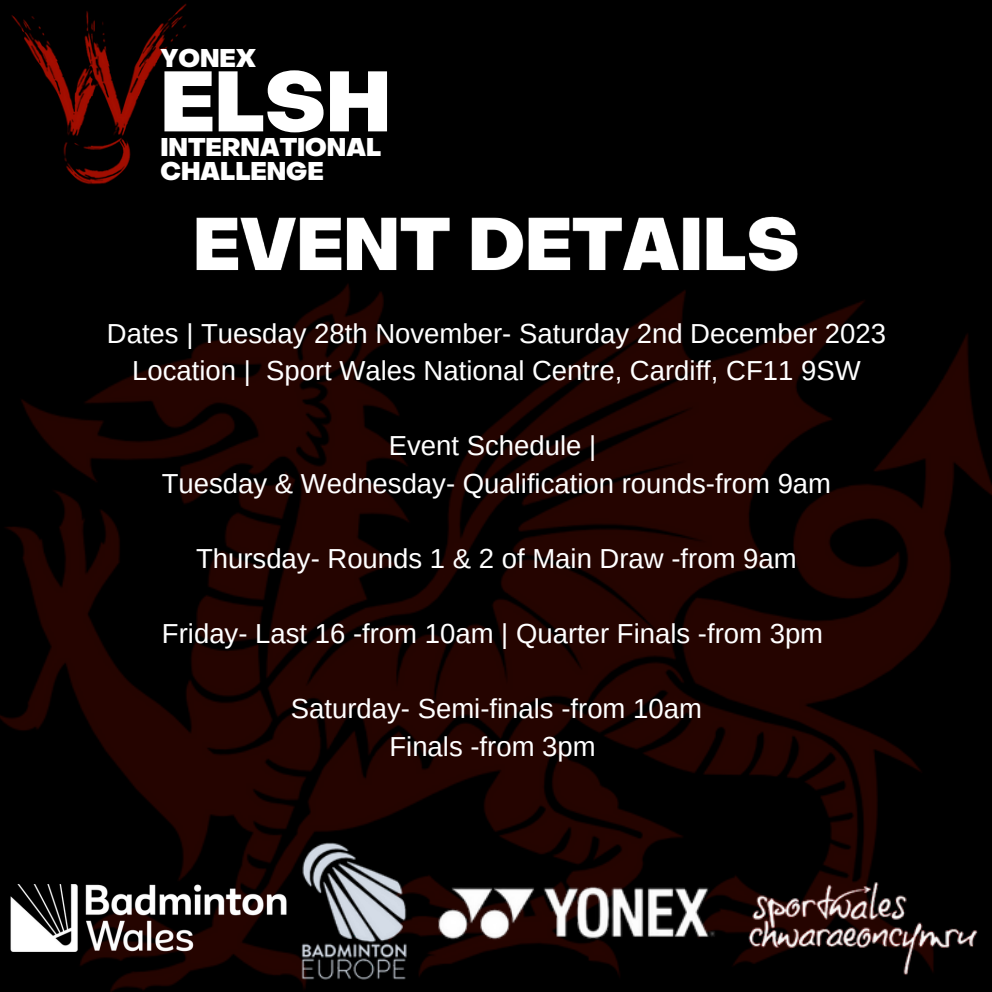
<style>
.page{position:relative;width:992px;height:992px;background:#000}
.page>*{position:absolute;margin:0;border:0;box-sizing:border-box;transform-origin:0 0}
.t1{font:800 83.75px "Object Sans";color:#fff}
.t2{font:27.5px "Arimo";color:#fff}
.t3{font:800 25px "Object Sans";color:#fff}
</style>
<div class="page">
<img style="left:0;top:295px;width:992px;height:697px">
<img style="left:11px;top:3px;width:176px;height:182px">
<img style="left:196px;top:216px;width:602px;height:79px">
<img style="left:747px;top:874px;width:233px;height:106px">
<img style="left:0;top:857px;width:300px;height:122px">
<img style="left:300px;top:841px;width:108px;height:139px">
<img style="left:407px;top:857px;width:334px;height:124px">
<p class="t3" style="left:160px;top:48px;width:97px">YONEX</p>
<p class="t1" style="left:160px;top:69px;width:232px">ELSH</p>
<p class="t3" style="left:160px;top:137px;width:222px">INTERNATIONAL</p>
<p class="t3" style="left:160px;top:161px;width:165px">CHALLENGE</p>
<p class="t2" style="left:107px;top:318px;width:781px">Dates | Tuesday 28th November- Saturday 2nd December 2023</p>
<p class="t2" style="left:132px;top:355px;width:730px">Location | Sport Wales National Centre, Cardiff, CF11 9SW</p>
<p class="t2" style="left:389px;top:430px;width:209px">Event Schedule |</p>
<p class="t2" style="left:162px;top:468px;width:671px">Tuesday &amp; Wednesday- Qualification rounds-from 9am</p>
<p class="t2" style="left:196px;top:543px;width:602px">Thursday- Rounds 1 &amp; 2 of Main Draw -from 9am</p>
<p class="t2" style="left:162px;top:618px;width:663px">Friday- Last 16 -from 10am | Quarter Finals -from 3pm</p>
<p class="t2" style="left:291px;top:693px;width:413px">Saturday- Semi-finals -from 10am</p>
<p class="t2" style="left:389px;top:731px;width:208px">Finals -from 3pm</p>
</div>
